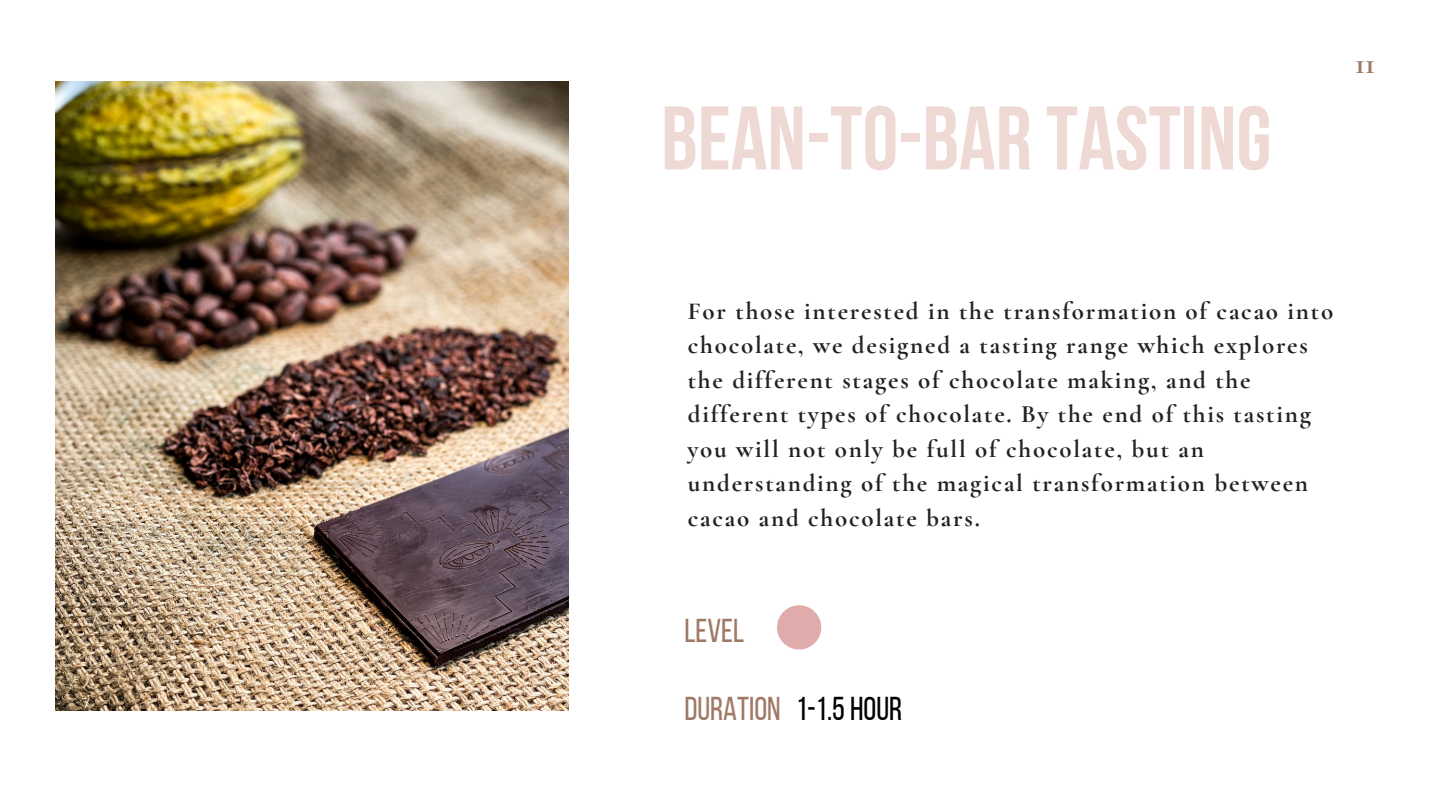
<style>
.page{position:relative;width:1440px;height:810px;background:#fff}
.page>*{position:absolute;margin:0;border:0;box-sizing:border-box;transform-origin:0 0}
.t1{font:90px "Bebas Neue Cyrillic";color:#efd9d5}
.t2{font:33px "Bebas Neue";color:#000}
.t3{font:33px "Bebas Neue";color:#9f7866}
.t4{font:700 30px "Cormorant Garamond";color:#9f7866}
.t5{font:700 25px/34.5px "Cormorant Garamond";letter-spacing:.07em;color:#222}
.s1{color:#9f7866}
</style>
<div class="page">
<div style="left:777px;top:605px;width:44px;height:45px;background:#dfabab;border-radius:50%"></div>
<img style="left:55px;top:81px;width:514px;height:629px">
<h1 class="t1" style="left:661px;top:102px;width:612px">BEAN-TO-BAR TASTING</h1>
<p class="t4" style="left:1355px;top:45px;width:21px">11</p>
<p class="t5" style="left:688px;top:293px;width:647px">For those interested in the transformation of cacao into chocolate, we designed a tasting range which explores the different stages of chocolate making, and the different types of chocolate. By the end of this tasting you will not only be full of chocolate, but an understanding of the magical transformation between cacao and chocolate bars.</p>
<h2 class="t3" style="left:684px;top:617px;width:61px">LEVEL</h2>
<h2 class="t2" style="left:684px;top:695px;width:219px"><span class="s1">DURATION</span> 1-1.5 HOUR</h2>
</div>
